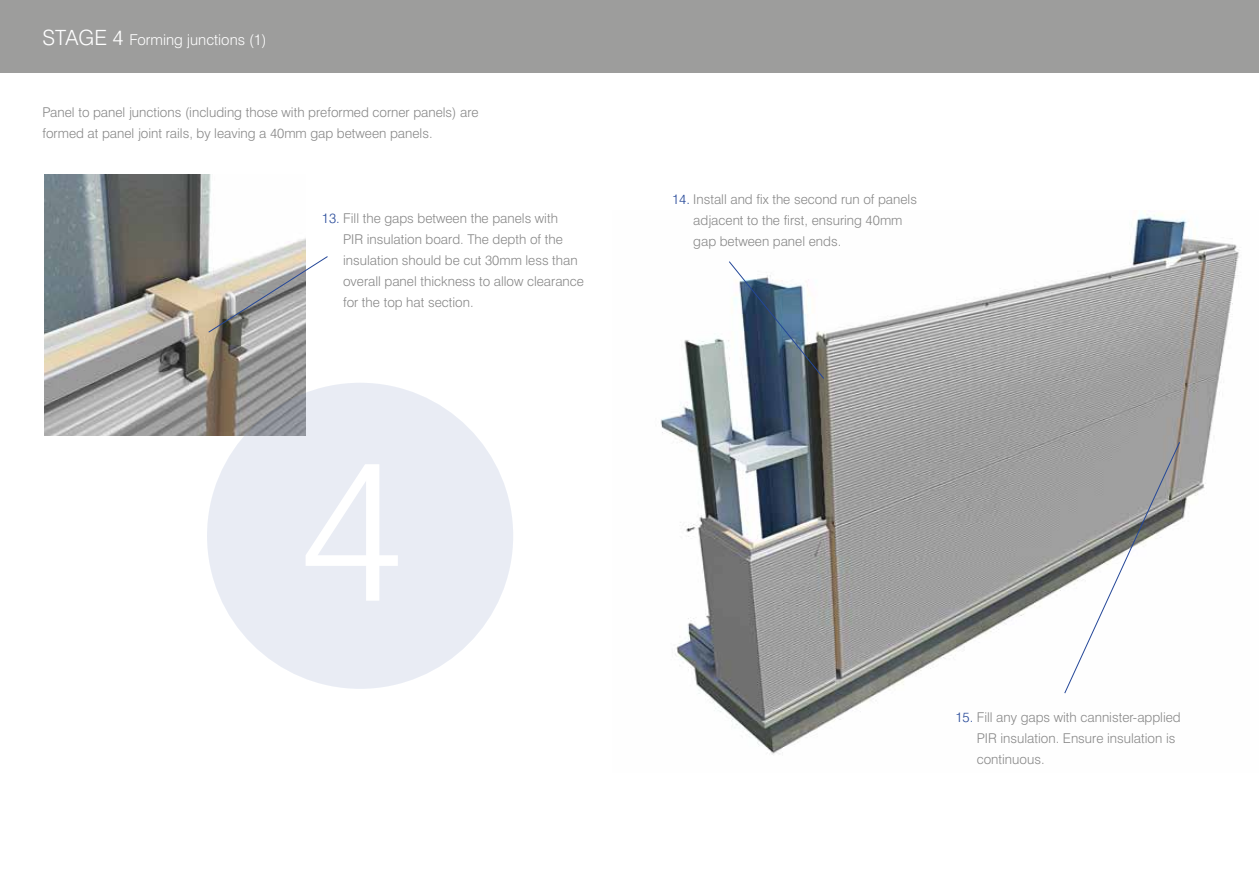
<style>
.page{position:relative;width:1259px;height:893px;background:#fff}
.page>*{position:absolute;margin:0;border:0;box-sizing:border-box;transform-origin:0 0}
.t1{font:300 201px "Swiss 721 BT";color:#fff}
.t2{font:300 15px "Swiss 721 BT";color:#fff}
.t3{font:300 13.5px/21px "Swiss 721 BT";color:#878787}
.s1{font-size:21px}
.s2{color:#244798}
</style>
<div class="page">
<img style="left:660px;top:211px;width:579px;height:544px">
<svg style="left:728px;top:261px;width:97px;height:118px"></svg>
<svg style="left:1063px;top:441px;width:117px;height:253px"></svg>
<img style="left:44px;top:174px;width:262px;height:262px">
<svg style="left:208px;top:256px;width:120px;height:77px"></svg>
<div style="left:207px;top:383px;width:306px;height:306px;background:#e9ecf4;border-radius:50%"></div>
<div style="left:0;top:0;width:1259px;height:72px;background:#9d9d9c"></div>
<p class="t2" style="left:43px;top:30px;width:225px"><span class="s1">STAGE 4</span> Forming junctions (1)</p>
<p class="t3" style="left:43px;top:102px;width:438px">Panel to panel junctions (including those with preformed corner panels) are formed at panel joint rails, by leaving a 40mm gap between panels.</p>
<p class="t3" style="left:343px;top:208px;width:242px;text-indent:-21px"><span class="s2">13.</span> Fill the gaps between the panels with<br>PIR insulation board. The depth of the insulation should be cut 30mm less than overall panel thickness to allow clearance for the top hat section.</p>
<h1 class="t1" style="left:298px;top:407px;width:108px">4</h1>
<p class="t3" style="left:693px;top:189px;width:225px;text-indent:-21px"><span class="s2">14.</span> Install and fix the second run of panels adjacent to the first, ensuring 40mm gap between panel ends.</p>
<p class="t3" style="left:976px;top:706px;width:206px;text-indent:-21px"><span class="s2">15.</span> Fill any gaps with cannister-applied<br>PIR insulation. Ensure insulation is continuous.</p>
</div>
